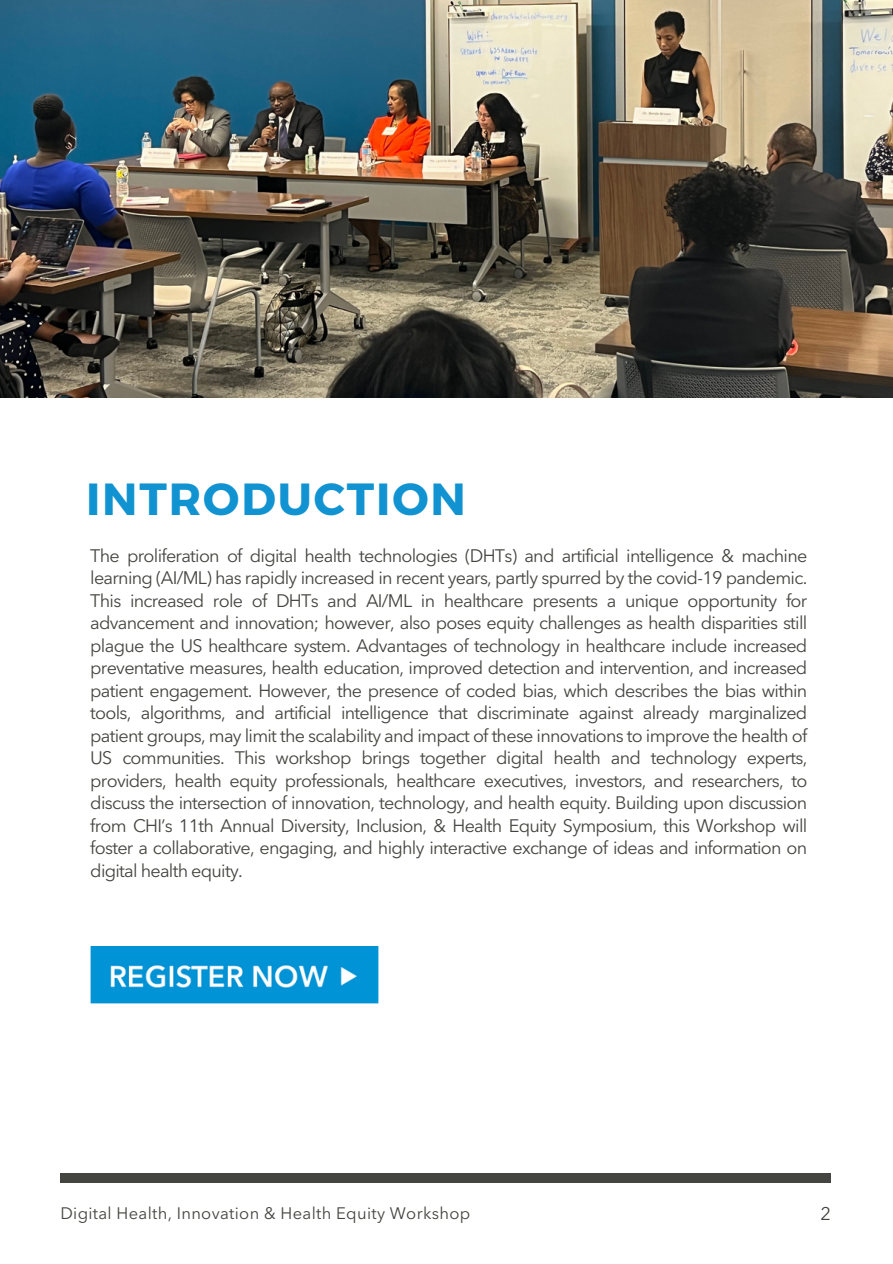
<style>
.page{position:relative;width:893px;height:1264px;background:#fff}
.page>*{position:absolute;margin:0;border:0;box-sizing:border-box;transform-origin:0 0}
.t1{font:700 45px "Montserrat";letter-spacing:.04em;color:#1193d1}
.t2{font:18.15px "Avenir Next LT Pro";color:#444440}
.t3{font:18px/22.5px "Avenir Next LT Pro";letter-spacing:-.04em;color:#444440;text-align:justify}
.t4{font:16.5px "Avenir Next LT Pro";letter-spacing:.02em;color:#444440}
</style>
<div class="page">
<img style="left:90px;top:946px;width:288px;height:57px">
<div style="left:60px;top:1173px;width:770px;height:9px;background:#444440"></div>
<img style="left:0;top:0;width:892px;height:398px">
<p class="t1" style="left:86px;top:470px;width:381px">INTRODUCTION</p>
<p class="t3" style="left:90px;top:546px;width:718px">The proliferation of digital health technologies (DHTs) and artificial intelligence &amp; machine learning (AI/ML) has rapidly increased in recent years, partly spurred by the covid-19 pandemic.<br>This increased role of DHTs and AI/ML in healthcare presents a unique opportunity for advancement and innovation; however, also poses equity challenges as health disparities still plague the US healthcare system. Advantages of technology in healthcare include increased preventative measures, health education, improved detection and intervention, and increased patient engagement. However, the presence of coded bias, which describes the bias within tools, algorithms, and artificial intelligence that discriminate against already marginalized patient groups, may limit the scalability and impact of these innovations to improve the health of US communities. This workshop brings together digital health and technology experts, providers, health equity professionals, healthcare executives, investors, and researchers, to discuss the intersection of innovation, technology, and health equity. Building upon discussion from CHI’s 11th Annual Diversity, Inclusion, &amp; Health Equity Symposium, this Workshop will foster a collaborative, engaging, and highly interactive exchange of ideas and information on digital health equity.</p>
<p class="t4" style="left:60px;top:1206px;width:411px">Digital Health, Innovation &amp; Health Equity Workshop</p>
<p class="t2" style="left:820px;top:1206px;width:12px">2</p>
</div>
